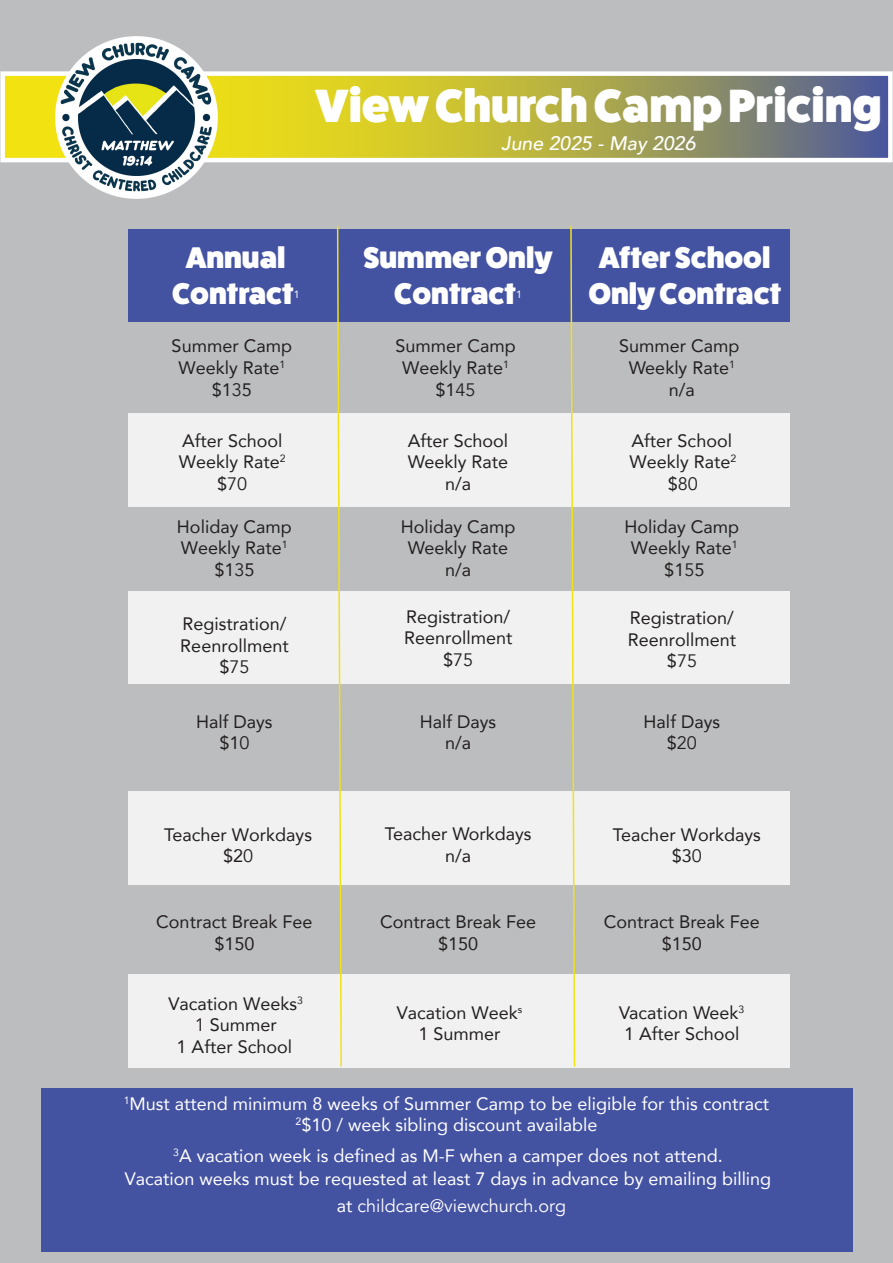
<style>
.page{position:relative;width:893px;height:1263px;background:#bbbdbf}
.page>*{position:absolute;margin:0;border:0;box-sizing:border-box;transform-origin:0 0}
.t1{font:800 46.8px "Fat Frank";color:#fff}
.t2{font:800 30px/36px "Fat Frank";color:#fff;text-align:center}
.t3{font:italic 500 19.5px "Avenir";color:#fff}
.t4{font:18px/21.6px "Avenir";color:#231f20;text-align:center}
.t5{font:18px/21.6px "Avenir";color:#fff;text-align:center}
.t6{font:18px "Avenir";color:#fff}
.t7{font:10.5px "Avenir";color:#fff}
.s1{font-style:inherit}
</style>
<div class="page">
<div style="left:128px;top:591px;width:662px;height:93px;background:#f1f1f2"></div>
<div style="left:128px;top:791px;width:662px;height:93px;background:#f1f1f2"></div>
<div style="left:128px;top:414px;width:662px;height:93px;background:#f1f1f2"></div>
<div style="left:128px;top:974px;width:662px;height:94px;background:#f1f1f2"></div>
<div style="left:128px;top:229px;width:662px;height:93px;background:#4452a2"></div>
<div style="left:41px;top:1088px;width:811px;height:164px;background:#4452a2"></div>
<svg style="left:336px;top:226px;width:7px;height:841px"></svg>
<svg style="left:569px;top:226px;width:7px;height:841px"></svg>
<svg style="left:5px;top:76px;width:883px;height:81px;background:#b3ae45"></svg>
<div style="left:0;top:71px;width:893px;height:91px;border:4px solid #fff"></div>
<img style="left:56px;top:36px;width:162px;height:162px">
<h1 class="t1" style="left:315px;top:80px;width:568px">View Church Camp Pricing</h1>
<p class="t3" style="left:501px;top:132px;width:196px">June 2025 - May 2026</p>
<h2 class="t2" style="left:172px;top:240px;width:123px">Annual<br>Contract</h2>
<p class="t7" style="left:294px;top:286px;width:7px">1</p>
<h2 class="t2" style="left:363px;top:240px;width:191px">Summer Only<br>Contract</h2>
<p class="t7" style="left:516px;top:286px;width:7px">1</p>
<h2 class="t2" style="left:588px;top:240px;width:195px">After School<br>Only Contract</h2>
<p class="t4" style="left:172px;top:335px;width:122px">Summer Camp<br>Weekly Rate<sup>1 </sup>$1<span class="s1">3</span>5</p>
<p class="t4" style="left:395px;top:335px;width:122px">Summer Camp<br>Weekly Rate<sup>1 </sup>$1<span class="s1">45</span></p>
<p class="t4" style="left:619px;top:335px;width:122px">Summer Camp<br>Weekly Rate<sup>1 </sup>n/a</p>
<p class="t4" style="left:179px;top:429px;width:108px">After School<br>Weekly Rate<sup>2 </sup>$<span class="s1">70</span></p>
<p class="t4" style="left:408px;top:429px;width:102px">After School<br>Weekly Rate n/a</p>
<p class="t4" style="left:629px;top:429px;width:108px">After School<br>Weekly Rate<sup>2 </sup>$<span class="s1">80</span></p>
<p class="t4" style="left:177px;top:515px;width:116px">Holiday Camp<br>Weekly Rate<sup>1 </sup>$1<span class="s1">3</span>5</p>
<p class="t4" style="left:401px;top:515px;width:116px">Holiday Camp<br>Weekly Rate n/a</p>
<p class="t4" style="left:624px;top:515px;width:116px">Holiday Camp<br>Weekly Rate<sup>1 </sup>$1<span class="s1">5</span>5</p>
<p class="t4" style="left:180px;top:613px;width:110px">Registration/<br>Reenrollment $<span class="s1">75</span></p>
<p class="t4" style="left:404px;top:605px;width:110px">Registration/<br>Reenrollment $<span class="s1">75</span></p>
<p class="t4" style="left:628px;top:607px;width:110px">Registration/<br>Reenrollment $<span class="s1">75</span></p>
<p class="t4" style="left:196px;top:710px;width:78px">Half Days $1<span class="s1">0</span></p>
<p class="t4" style="left:420px;top:710px;width:78px">Half Days n/a</p>
<p class="t4" style="left:644px;top:710px;width:78px">Half Days $<span class="s1">20</span></p>
<p class="t4" style="left:164px;top:823px;width:149px">Teacher Workdays $2<span class="s1">0</span></p>
<p class="t4" style="left:385px;top:823px;width:148px">Teacher Workdays n/a</p>
<p class="t4" style="left:613px;top:823px;width:149px">Teacher Workdays $3<span class="s1">0</span></p>
<p class="t4" style="left:156px;top:911px;width:158px">Contract Break Fee $150</p>
<p class="t4" style="left:380px;top:911px;width:158px">Contract Break Fee $150</p>
<p class="t4" style="left:604px;top:911px;width:158px">Contract Break Fee $150</p>
<p class="t4" style="left:169px;top:992px;width:136px">Vacation Weeks<sup>3<br></sup><span class="s1">1</span> Summer<br>1 After School</p>
<p class="t4" style="left:397px;top:1001px;width:127px">Vacation Week<sup>s<br></sup>1 Summer</p>
<p class="t4" style="left:619px;top:1001px;width:127px;text-align:left">Vacation Week<sup>3<br></sup>1 After School</p>
<p class="t5" style="left:124px;top:1092px;width:647px"><sup>1</sup>Must attend minimum 8 weeks of Summer Camp to be eligible for this contract<br><sup>2</sup>$10 / week sibling discount available</p>
<p class="t5" style="left:125px;top:1145px;width:648px;line-height:22px"><sup>3</sup>A vacation week is defined as M-F when a camper does not attend.<br>Vacation weeks must be requested at least 7 days in advance by emailing billing</p>
<p class="t6" style="left:337px;top:1195px;width:231px"><span class="s1">at</span> childcare@viewchurch.org</p>
</div>
